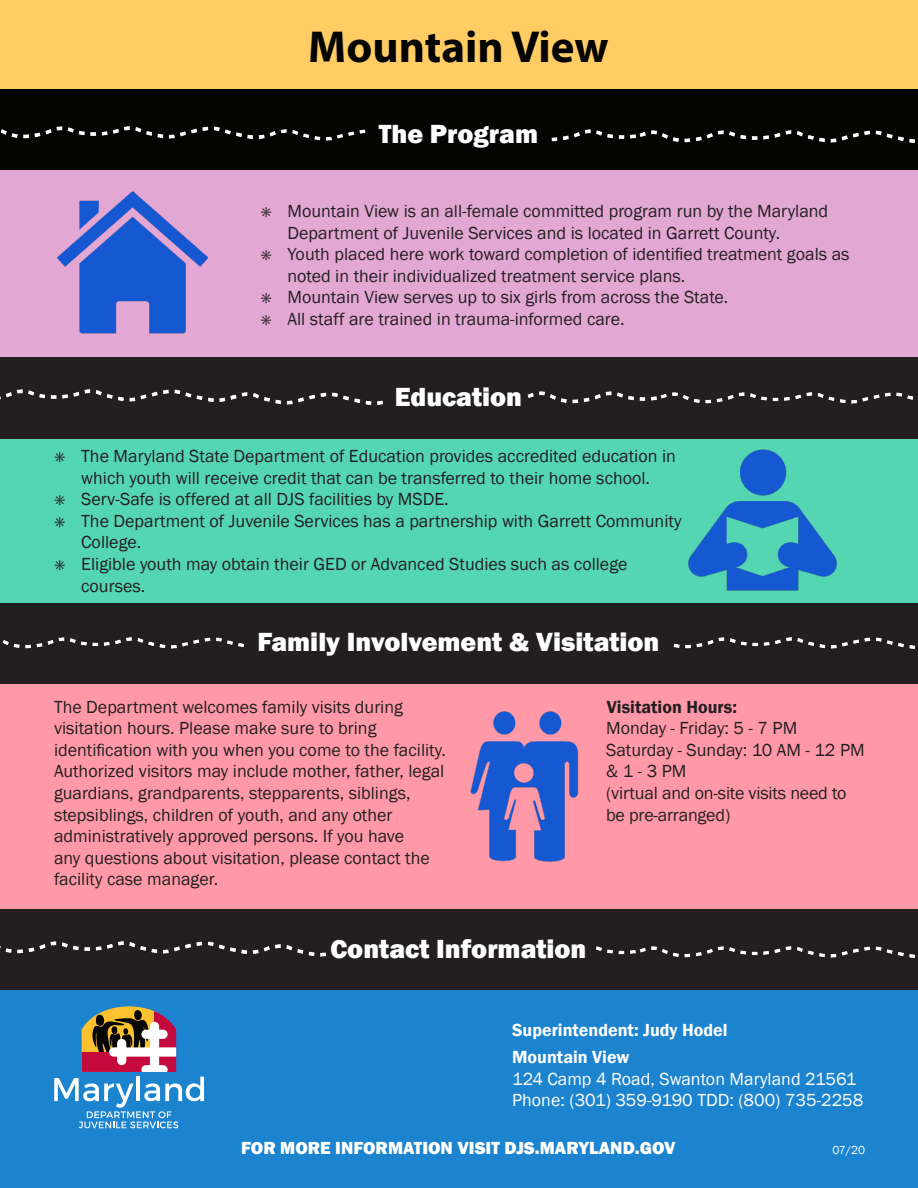
<style>
.page{position:relative;width:918px;height:1188px;background:#fff}
.page>*{position:absolute;margin:0;border:0;box-sizing:border-box;transform-origin:0 0}
.Main_Head{font:700 45px "Myriad Hebrew";color:#040503}
.t1{font:800 27px "Franklin Gothic";color:#fff}
.t2{font:18px/21.6px "Franklin Gothic";color:#231f20}
.t3{font:18px "Franklin Gothic";color:#fff}
.t4{font:800 18px "Franklin Gothic";color:#fff}
.t5{font:600 18px "Franklin Gothic";color:#fff}
.t6{font:600 18px "Franklin Gothic";color:#231f20}
.t7{font:12px "Franklin Gothic";color:#fff}
.s1{font-family:"Minion Pro"}
</style>
<div class="page">
<div style="left:0;top:959px;width:918px;height:229px;background:#1c83cf"></div>
<div style="left:0;top:665px;width:918px;height:280px;background:#ff99a7"></div>
<div style="left:0;top:428px;width:918px;height:203px;background:#55d6b2"></div>
<div style="left:0;top:0;width:918px;height:155px;background:#ffcd64"></div>
<div style="left:0;top:149px;width:918px;height:256px;background:#e3a7d4"></div>
<div style="left:0;top:89px;width:918px;height:81px;background:#040503"></div>
<div style="left:0;top:357px;width:918px;height:81px;background:#231f20"></div>
<div style="left:0;top:603px;width:918px;height:81px;background:#231f20"></div>
<div style="left:0;top:909px;width:918px;height:81px;background:#231f20"></div>
<svg style="left:54px;top:1006px;width:150px;height:122px"></svg>
<img style="left:688px;top:449px;width:149px;height:142px">
<img style="left:57px;top:191px;width:152px;height:143px">
<img style="left:470px;top:711px;width:109px;height:151px">
<img style="left:551px;top:130px;width:364px;height:12px">
<img style="left:527px;top:391px;width:387px;height:13px">
<img style="left:673px;top:637px;width:242px;height:12px">
<img style="left:596px;top:946px;width:319px;height:12px">
<img style="left:0;top:942px;width:270px;height:11px">
<img style="left:274px;top:945px;width:52px;height:11px">
<img style="left:2px;top:637px;width:243px;height:12px">
<img style="left:0;top:390px;width:226px;height:11px">
<img style="left:230px;top:393px;width:153px;height:11px">
<img style="left:0;top:126px;width:276px;height:12px">
<img style="left:280px;top:129px;width:86px;height:12px">
<p class="Main_Head" style="left:308px;top:22px;width:302px">Mountain View</p>
<h2 class="t1" style="left:379px;top:116px;width:161px">The Program</h2>
<p class="t2" style="left:288px;top:201px;width:542px;text-indent:-27px"><span class="s1">✳</span> Mountain View is an all-female committed program run by the Maryland<br>Department of Juvenile Services and is located in Garrett County.</p>
<p class="t2" style="left:288px;top:244px;width:564px;text-indent:-27px"><span class="s1">✳</span> Youth placed here work toward completion of identified treatment goals as noted in their individualized treatment service plans.</p>
<p class="t2" style="left:261px;top:287px;width:469px"><span class="s1">✳</span> Mountain View serves up to six girls from across the State.</p>
<p class="t2" style="left:261px;top:309px;width:366px"><span class="s1">✳</span> All staff are trained in trauma-informed care.</p>
<h2 class="t1" style="left:395px;top:379px;width:129px">Education</h2>
<p class="t2" style="left:54px;top:446px;width:623px;text-align:center"><span class="s1">✳</span> The Maryland State Department of Education provides accredited education in which youth will receive credit that can be transferred to their home school.</p>
<p class="t2" style="left:54px;top:489px;width:396px"><span class="s1">✳</span> Serv-Safe is offered at all DJS facilities by MSDE.</p>
<p class="t2" style="left:81px;top:510px;width:602px;text-indent:-27px"><span class="s1">✳</span> The Department of Juvenile Services has a partnership with Garrett Community<br>College.</p>
<p class="t2" style="left:81px;top:554px;width:548px;text-indent:-27px"><span class="s1">✳</span> Eligible youth may obtain their GED or Advanced Studies such as college courses.</p>
<h2 class="t1" style="left:257px;top:625px;width:404px">Family Involvement &amp; Visitation</h2>
<p class="t2" style="left:54px;top:696px;width:394px">The Department welcomes family visits during visitation hours. Please make sure to bring identification with you when you come to the facility.<br>Authorized visitors may include mother, father, legal guardians, grandparents, stepparents, siblings, stepsiblings, children of youth, and any other administratively approved persons. If you have<br>any questions about visitation, please contact the facility case manager.</p>
<p class="t6" style="left:607px;top:695px;width:132px">Visitation Hours:</p>
<p class="t2" style="left:606px;top:718px;width:193px">Monday - Friday: 5 - 7 PM</p>
<p class="t2" style="left:606px;top:739px;width:260px">Saturday - Sunday: 10 AM - 12 PM &amp; 1 - 3 PM</p>
<p class="t2" style="left:606px;top:783px;width:242px">(virtual and on-site visits need to</p>
<p class="t2" style="left:606px;top:804px;width:126px">be pre-arranged)</p>
<h2 class="t1" style="left:330px;top:931px;width:258px">Contact Information</h2>
<p class="t5" style="left:512px;top:1019px;width:217px">Superintendent: Judy Hodel</p>
<p class="t5" style="left:512px;top:1046px;width:119px">Mountain View</p>
<p class="t3" style="left:512px;top:1067px;width:346px">124 Camp 4 Road, Swanton Maryland 21561</p>
<p class="t3" style="left:512px;top:1089px;width:353px">Phone: (301) 359-9190 TDD: (800) 735-2258</p>
<p class="t4" style="left:241px;top:1136px;width:436px">FOR MORE INFORMATION VISIT DJS.MARYLAND.GOV</p>
<p class="t7" style="left:832px;top:1143px;width:34px">07/20</p>
</div>
